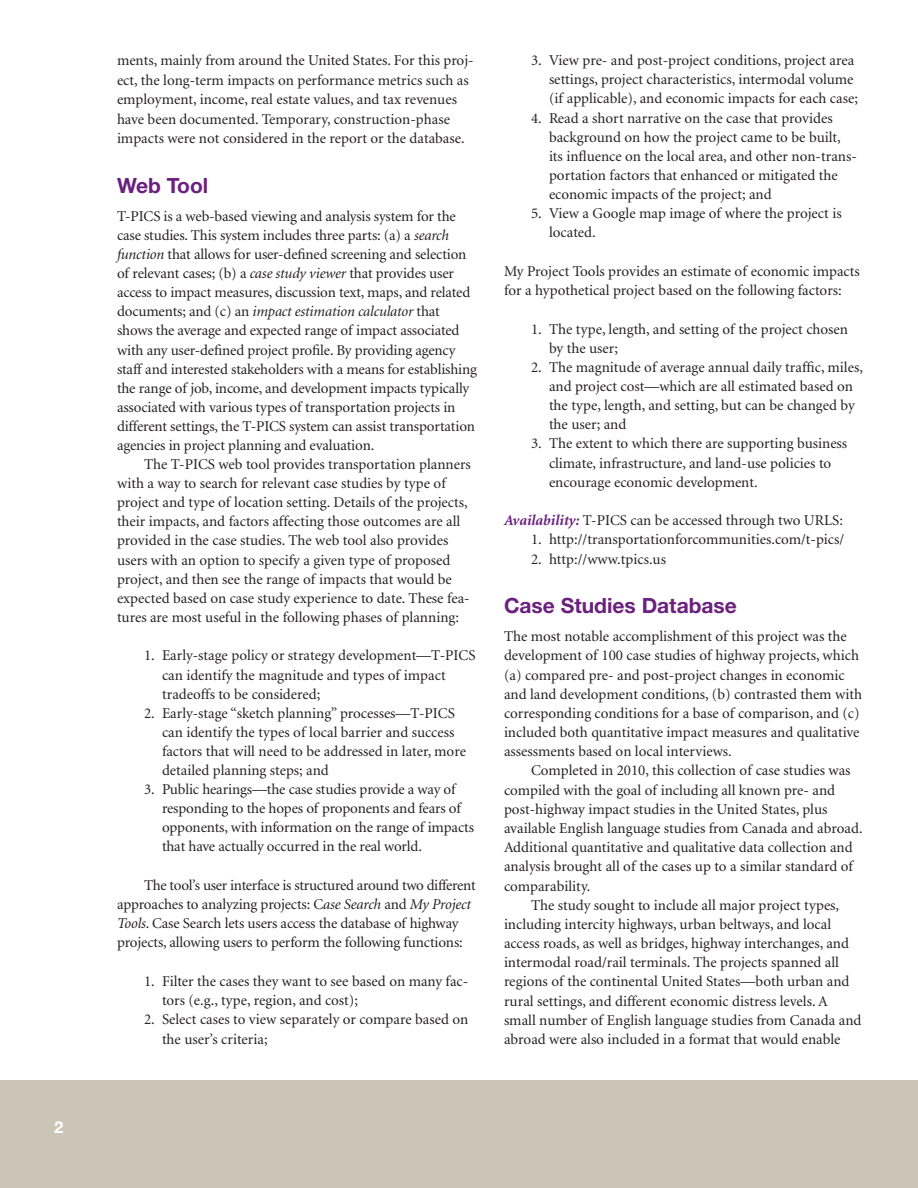
<style>
.page{position:relative;width:918px;height:1188px;background:#fff}
.page>*{position:absolute;margin:0;border:0;box-sizing:border-box;transform-origin:0 0}
.t1{font:700 21px "Helvetica Neue";color:#6b1f7e}
.t2{font:700 16.5px "Helvetica Neue";color:#fff}
.t3{font:15px/19px "Minion";color:#231f20}
.s1{font-style:italic}
.s2{font-weight:700;font-style:italic;color:#6b1f7e}
</style>
<div class="page">
<div style="left:0;top:1080px;width:918px;height:108px;background:#cdc4b8"></div>
<p class="t2" style="left:54px;top:1117px;width:11px">2</p>
<p class="t3" style="left:117px;top:51px;width:358px;line-height:19.5px">ments, mainly from around the United States. For this proj&shy;ect, the long-term impacts on performance metrics such as employment, income, real estate values, and tax revenues have been documented. Temporary, construction-phase impacts were not considered in the report or the database.</p>
<h1 class="t1" style="left:117px;top:172px;width:93px">Web Tool</h1>
<p class="t3" style="left:117px;top:207px;width:361px">T-PICS is a web-based viewing and analysis system for the case studies. This system includes three parts: (a) a <span class="s1">search function</span> that allows for user-defined screening and selection of relevant cases; (b) a <span class="s1">case study viewer</span> that provides user access to impact measures, discussion text, maps, and related documents; and (c) an <span class="s1">impact estimation calculator</span> that shows the average and expected range of impact associated with any user-defined project profile. By providing agency staff and interested stakeholders with a means for establishing the range of job, income, and development impacts typically associated with various types of transportation projects in different settings, the T-PICS system can assist transportation agencies in project planning and evaluation.</p>
<p class="t3" style="left:117px;top:455px;width:355px;text-indent:27px">The T-PICS web tool provides transportation planners with a way to search for relevant case studies by type of project and type of location setting. Details of the projects, their impacts, and factors affecting those outcomes are all provided in the case studies. The web tool also provides users with an option to specify a given type of proposed project, and then see the range of impacts that would be expected based on case study experience to date. These fea&shy;tures are most useful in the following phases of planning:</p>
<p class="t3" style="left:162px;top:647px;width:315px;text-indent:-18px">1. Early-stage policy or strategy development—T-PICS can identify the magnitude and types of impact tradeoffs to be considered;</p>
<p class="t3" style="left:162px;top:704px;width:305px;text-indent:-18px">2. Early-stage “sketch planning” processes—T-PICS can identify the types of local barrier and success factors that will need to be addressed in later, more detailed planning steps; and</p>
<p class="t3" style="left:162px;top:780px;width:314px;text-indent:-18px">3. Public hearings—the case studies provide a way of responding to the hopes of proponents and fears of opponents, with information on the range of impacts that have actually occurred in the real world.</p>
<p class="t3" style="left:117px;top:876px;width:360px;text-indent:27px">The tool’s user interface is structured around two different approaches to analyzing projects: C<span class="s1">ase Search</span> and <span class="s1">My Project Tools</span>. Case Search lets users access the database of highway projects, allowing users to perform the following functions:</p>
<p class="t3" style="left:162px;top:972px;width:308px;text-indent:-18px">1. Filter the cases they want to see based on many fac&shy;tors (e.g., type, region, and cost);</p>
<p class="t3" style="left:162px;top:1010px;width:308px;line-height:19.5px;text-indent:-18px">2. Select cases to view separately or compare based on the user’s criteria;</p>
<p class="t3" style="left:549px;top:51px;width:310px;text-indent:-18px">3. View pre- and post-project conditions, project area settings, project characteristics, intermodal volume (if applicable), and economic impacts for each case;</p>
<p class="t3" style="left:549px;top:109px;width:309px;text-indent:-18px">4. Read a short narrative on the case that provides background on how the project came to be built, its influence on the local area, and other non-trans&shy;portation factors that enhanced or mitigated the economic impacts of the project; and</p>
<p class="t3" style="left:549px;top:204px;width:294px;text-indent:-18px">5. View a Google map image of where the project is located.</p>
<p class="t3" style="left:504px;top:262px;width:357px">My Project Tools provides an estimate of economic impacts for a hypothetical project based on the following factors:</p>
<p class="t3" style="left:549px;top:320px;width:301px;text-indent:-18px">1. The type, length, and setting of the project chosen by the user;</p>
<p class="t3" style="left:549px;top:358px;width:315px;text-indent:-18px">2. The magnitude of average annual daily traffic, miles, and project cost—which are all estimated based on the type, length, and setting, but can be changed by the user; and</p>
<p class="t3" style="left:549px;top:435px;width:300px;text-indent:-18px">3. The extent to which there are supporting business climate, infrastructure, and land-use policies to encourage economic development.</p>
<p class="t3" style="left:504px;top:512px;width:340px"><span class="s2">Availability:</span> T-PICS can be accessed through two URLS:</p>
<p class="t3" style="left:531px;top:531px;width:315px">1. http://transportationforcommunities.com/t-pics/</p>
<p class="t3" style="left:531px;top:550px;width:137px">2. http://www.tpics.us</p>
<h1 class="t1" style="left:504px;top:593px;width:234px">Case Studies Database</h1>
<p class="t3" style="left:504px;top:627px;width:360px">The most notable accomplishment of this project was the development of 100 case studies of highway projects, which (a) compared pre- and post-project changes in economic and land development conditions, (b) contrasted them with corresponding conditions for a base of comparison, and (c) included both quantitative impact measures and qualitative assessments based on local interviews.</p>
<p class="t3" style="left:531px;top:762px;width:321px">Completed in 2010, this collection of case studies was</p>
<p class="t3" style="left:504px;top:781px;width:333px">compiled with the goal of including all known pre- and</p>
<p class="t3" style="left:504px;top:800px;width:325px">post-highway impact studies in the United States, plus</p>
<p class="t3" style="left:504px;top:819px;width:360px">available English language studies from Canada and abroad.</p>
<p class="t3" style="left:504px;top:838px;width:350px">Additional quantitative and qualitative data collection and</p>
<p class="t3" style="left:504px;top:858px;width:350px">analysis brought all of the cases up to a similar standard of</p>
<p class="t3" style="left:504px;top:877px;width:88px">comparability.</p>
<p class="t3" style="left:531px;top:896px;width:310px">The study sought to include all major project types,</p>
<p class="t3" style="left:504px;top:915px;width:329px">including intercity highways, urban beltways, and local</p>
<p class="t3" style="left:504px;top:934px;width:347px">access roads, as well as bridges, highway interchanges, and</p>
<p class="t3" style="left:504px;top:953px;width:337px">intermodal road/rail terminals. The projects spanned all</p>
<p class="t3" style="left:504px;top:973px;width:347px">regions of the continental United States—both urban and</p>
<p class="t3" style="left:504px;top:992px;width:325px">rural settings, and different economic distress levels. A</p>
<p class="t3" style="left:504px;top:1011px;width:359px">small number of English language studies from Canada and</p>
<p class="t3" style="left:504px;top:1030px;width:338px">abroad were also included in a format that would enable</p>
</div>
